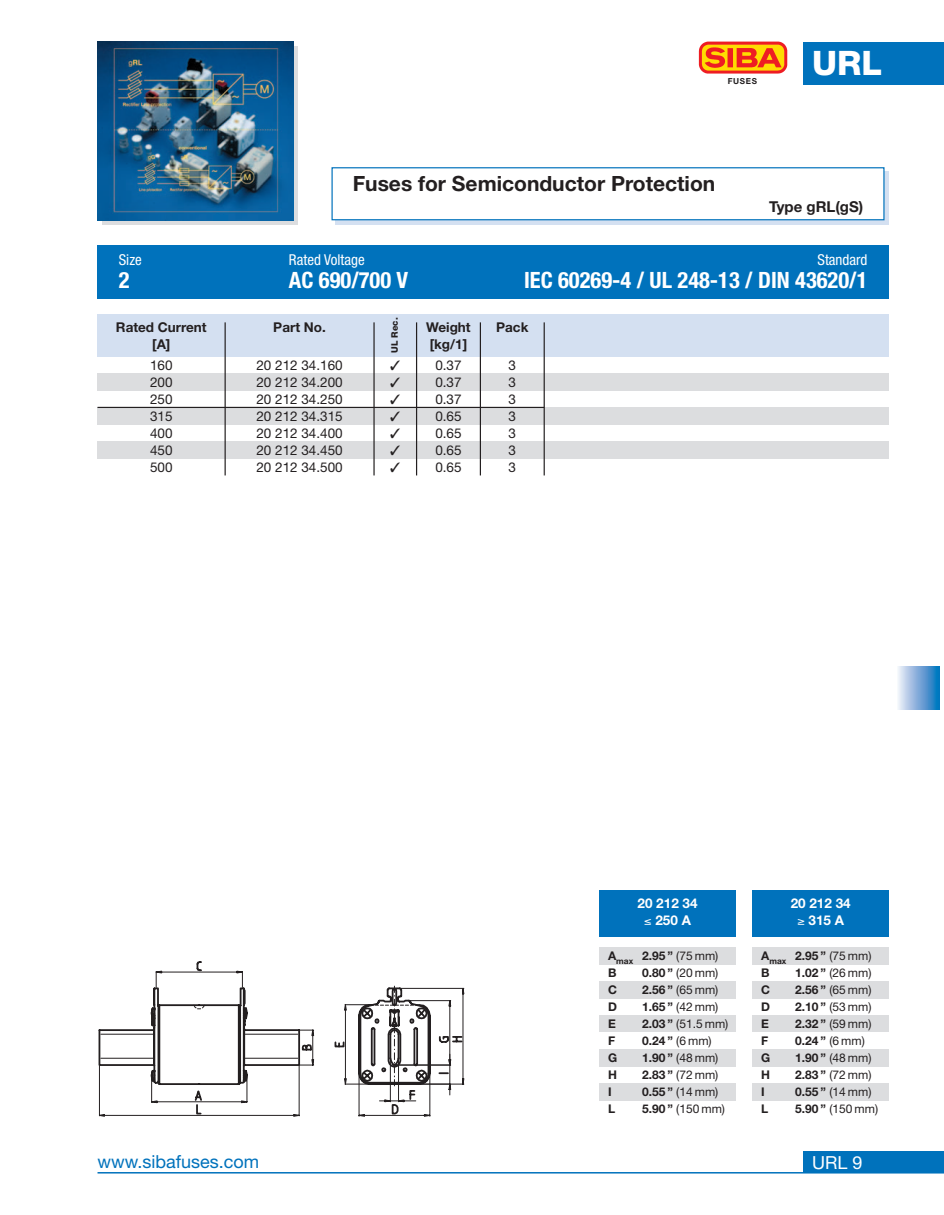
<style>
.page{position:relative;width:944px;height:1215px;background:#fff}
.page>*{position:absolute;margin:0;border:0;box-sizing:border-box;transform-origin:0 0}
.t1{font:800 33.75px "Helvetica Neue";color:#fff}
.t2{font:700 condensed 22.5px "Helvetica Neue";color:#fff}
.t3{font:700 21px "Helvetica Neue";color:#231f20}
.t4{font:18px "Helvetica Neue";color:#0072bc}
.t5{font:18px "Helvetica Neue";color:#fff}
.t6{font:condensed 15px "Helvetica Neue";color:#fff}
.t7{font:700 15px "Helvetica Neue";color:#231f20}
.t8{font:13.5px "Helvetica Neue";color:#231f20}
.t9{font:700 13.5px "Helvetica Neue";color:#231f20}
.t10{font:700 13.5px/17px "Helvetica Neue";color:#fff;text-align:center}
.t11{font:12px "Helvetica Neue";color:#231f20}
.t12{font:700 12px/17px "Helvetica Neue";color:#231f20}
.t13{font:800 9px "Helvetica Neue";color:#231f20}
.t14{font:700 8.25px "Helvetica Neue";letter-spacing:.085em;color:#231f20}
.s1{font-weight:400}
.s2{font-weight:700}
</style>
<div class="page">
<div style="left:803px;top:42px;width:141px;height:42px;background:#0072bc"></div>
<div style="left:803px;top:1152px;width:141px;height:21px;background:#0072bc"></div>
<hr style="left:97px;top:1172px;width:847px;height:2px;background:#0072bc">
<img style="left:698px;top:41px;width:90px;height:33px">
<svg style="left:102px;top:46px;width:195px;height:179px;background:#adc1d1"></svg>
<img style="left:97px;top:42px;width:196px;height:178px">
<div style="left:897px;top:667px;width:42px;height:42px;background:linear-gradient(to right,#f9eef8,#0d73be)"></div>
<div style="left:97px;top:314px;width:791px;height:42px;background:#d4e0f1"></div>
<div style="left:97px;top:373px;width:791px;height:17px;background:#dcdddf"></div>
<div style="left:97px;top:407px;width:791px;height:17px;background:#dcdddf"></div>
<div style="left:97px;top:441px;width:791px;height:17px;background:#dcdddf"></div>
<div style="left:97px;top:246px;width:791px;height:53px;background:#0072bc"></div>
<hr style="left:224px;top:322px;width:2px;height:153px;background:#231f20">
<hr style="left:373px;top:322px;width:1px;height:153px;background:#231f20">
<hr style="left:480px;top:322px;width:1px;height:153px;background:#231f20">
<hr style="left:543px;top:322px;width:2px;height:153px;background:#231f20">
<hr style="left:416px;top:322px;width:1px;height:153px;background:#231f20">
<svg style="left:98px;top:961px;width:367px;height:156px"></svg>
<div style="left:752px;top:947px;width:136px;height:17px;background:#dcdddf"></div>
<div style="left:752px;top:981px;width:136px;height:17px;background:#dcdddf"></div>
<div style="left:752px;top:1015px;width:136px;height:17px;background:#dcdddf"></div>
<div style="left:752px;top:1049px;width:136px;height:17px;background:#dcdddf"></div>
<div style="left:752px;top:1083px;width:136px;height:18px;background:#dcdddf"></div>
<div style="left:752px;top:890px;width:136px;height:47px;background:#0072bc"></div>
<div style="left:599px;top:947px;width:136px;height:17px;background:#dcdddf"></div>
<div style="left:599px;top:981px;width:136px;height:17px;background:#dcdddf"></div>
<div style="left:599px;top:1015px;width:136px;height:17px;background:#dcdddf"></div>
<div style="left:599px;top:1049px;width:136px;height:17px;background:#dcdddf"></div>
<div style="left:599px;top:1083px;width:136px;height:18px;background:#dcdddf"></div>
<div style="left:599px;top:890px;width:136px;height:47px;background:#0072bc"></div>
<hr style="left:97px;top:407px;width:447px;height:1px;background:#231f20">
<svg style="left:336px;top:171px;width:552px;height:54px;background:#c4d7ec"></svg>
<div style="left:332px;top:168px;width:551px;height:52px;background:#fff"></div>
<div style="left:331px;top:167px;width:553px;height:53px;border:1px solid #0072bc"></div>
<p class="t14" style="left:727px;top:78px;width:31px">FUSES</p>
<h1 class="t1" style="left:812px;top:51px;width:71px">URL</h1>
<h3 class="t3" style="left:353px;top:176px;width:364px">Fuses for Semiconductor Protection</h3>
<p class="t7" style="left:769px;top:201px;width:96px">Type gRL(gS)</p>
<p class="t6" style="left:119px;top:254px;width:25px">Size</p>
<p class="t6" style="left:289px;top:254px;width:77px">Rated Voltage</p>
<p class="t6" style="left:817px;top:254px;width:51px">Standard</p>
<h2 class="t2" style="left:119px;top:272px;width:12px">2</h2>
<h2 class="t2" style="left:289px;top:272px;width:121px">AC 690/700 V</h2>
<h2 class="t2" style="left:524px;top:272px;width:345px">IEC 60269-4 / UL 248-13 / DIN 43620/1</h2>
<p class="t13" style="left:391px;top:353px;width:37px;rotate:-90deg">UL Rec.</p>
<p class="t9" style="left:116px;top:322px;width:92px">Rated Current</p>
<p class="t9" style="left:273px;top:322px;width:54px">Part No.</p>
<p class="t9" style="left:426px;top:322px;width:46px">Weight</p>
<p class="t9" style="left:496px;top:322px;width:34px">Pack</p>
<p class="t9" style="left:152px;top:339px;width:20px">[A]</p>
<p class="t9" style="left:430px;top:339px;width:39px">[kg/1]</p>
<p class="t8" style="left:150px;top:361px;width:24px">160</p>
<p class="t8" style="left:256px;top:361px;width:88px">20 212 34.160</p>
<p class="t8" style="left:435px;top:361px;width:28px">0.37</p>
<p class="t8" style="left:508px;top:361px;width:9px">3</p>
<p class="t8" style="left:150px;top:378px;width:24px">200</p>
<p class="t8" style="left:256px;top:378px;width:88px">20 212 34.200</p>
<p class="t8" style="left:435px;top:378px;width:28px">0.37</p>
<p class="t8" style="left:508px;top:378px;width:9px">3</p>
<p class="t8" style="left:150px;top:395px;width:24px">250</p>
<p class="t8" style="left:256px;top:395px;width:88px">20 212 34.250</p>
<p class="t8" style="left:435px;top:395px;width:28px">0.37</p>
<p class="t8" style="left:508px;top:395px;width:9px">3</p>
<p class="t8" style="left:150px;top:412px;width:24px">315</p>
<p class="t8" style="left:256px;top:412px;width:88px">20 212 34.315</p>
<p class="t8" style="left:435px;top:412px;width:28px">0.65</p>
<p class="t8" style="left:508px;top:412px;width:9px">3</p>
<p class="t8" style="left:150px;top:429px;width:24px">400</p>
<p class="t8" style="left:256px;top:429px;width:88px">20 212 34.400</p>
<p class="t8" style="left:435px;top:429px;width:28px">0.65</p>
<p class="t8" style="left:508px;top:429px;width:9px">3</p>
<p class="t8" style="left:150px;top:446px;width:24px">450</p>
<p class="t8" style="left:256px;top:446px;width:88px">20 212 34.450</p>
<p class="t8" style="left:435px;top:446px;width:28px">0.65</p>
<p class="t8" style="left:508px;top:446px;width:9px">3</p>
<p class="t8" style="left:150px;top:463px;width:24px">500</p>
<p class="t8" style="left:256px;top:463px;width:88px">20 212 34.500</p>
<p class="t8" style="left:435px;top:463px;width:28px">0.65</p>
<p class="t8" style="left:508px;top:463px;width:9px">3</p>
<h3 class="t4" style="left:97px;top:1155px;width:163px">www.sibafuses.com</h3>
<p class="t10" style="left:637px;top:896px;width:62px">20 212 34 ≤ 250 A</p>
<p class="t10" style="left:790px;top:896px;width:62px">20 212 34 ≥ 315 A</p>
<p class="t12" style="left:608px;top:949px;width:112px">A<sub>max</sub> 2.95 ” <span class="s1">(75 mm)<br></span>B</p>
<p class="t11" style="left:642px;top:969px;width:78px"><span class="s2">0.80 ”</span> (20 mm)</p>
<p class="t12" style="left:761px;top:949px;width:112px">A<sub>max</sub> 2.95 ” <span class="s1">(75 mm)<br></span>B</p>
<p class="t11" style="left:795px;top:969px;width:78px"><span class="s2">1.02 ”</span> (26 mm)</p>
<p class="t12" style="left:608px;top:983px;width:10px">C</p>
<p class="t11" style="left:642px;top:986px;width:78px"><span class="s2">2.56 ”</span> (65 mm)</p>
<p class="t12" style="left:608px;top:1000px;width:10px">D</p>
<p class="t11" style="left:642px;top:1003px;width:78px"><span class="s2">1.65 ”</span> (42 mm)</p>
<p class="t12" style="left:608px;top:1017px;width:9px">E</p>
<p class="t11" style="left:642px;top:1020px;width:88px"><span class="s2">2.03 ”</span> (51.5 mm)</p>
<p class="t12" style="left:608px;top:1034px;width:9px">F</p>
<p class="t12" style="left:642px;top:1034px;width:71px">0.24 ” <span class="s1">(6 mm)</span></p>
<p class="t12" style="left:608px;top:1051px;width:11px">G</p>
<p class="t11" style="left:642px;top:1054px;width:78px"><span class="s2">1.90 ”</span> (48 mm)</p>
<p class="t12" style="left:608px;top:1068px;width:10px">H</p>
<p class="t11" style="left:642px;top:1071px;width:78px"><span class="s2">2.83 ”</span> (72 mm)</p>
<p class="t12" style="left:608px;top:1085px;width:5px">I</p>
<p class="t11" style="left:642px;top:1088px;width:78px"><span class="s2">0.55 ”</span> (14 mm)</p>
<p class="t12" style="left:608px;top:1102px;width:9px">L</p>
<p class="t11" style="left:642px;top:1105px;width:84px"><span class="s2">5.90 ”</span> (150 mm)</p>
<p class="t12" style="left:761px;top:983px;width:10px">C</p>
<p class="t11" style="left:795px;top:986px;width:78px"><span class="s2">2.56 ”</span> (65 mm)</p>
<p class="t12" style="left:761px;top:1000px;width:10px">D</p>
<p class="t11" style="left:795px;top:1003px;width:78px"><span class="s2">2.10 ”</span> (53 mm)</p>
<p class="t12" style="left:761px;top:1017px;width:9px">E</p>
<p class="t11" style="left:795px;top:1020px;width:78px"><span class="s2">2.32 ”</span> (59 mm)</p>
<p class="t12" style="left:761px;top:1034px;width:9px">F</p>
<p class="t12" style="left:795px;top:1034px;width:71px">0.24 ” <span class="s1">(6 mm)</span></p>
<p class="t12" style="left:761px;top:1051px;width:11px">G</p>
<p class="t11" style="left:795px;top:1054px;width:78px"><span class="s2">1.90 ”</span> (48 mm)</p>
<p class="t12" style="left:761px;top:1068px;width:10px">H</p>
<p class="t11" style="left:795px;top:1071px;width:78px"><span class="s2">2.83 ”</span> (72 mm)</p>
<p class="t12" style="left:761px;top:1085px;width:5px">I</p>
<p class="t11" style="left:795px;top:1088px;width:78px"><span class="s2">0.55 ”</span> (14 mm)</p>
<p class="t12" style="left:761px;top:1102px;width:9px">L</p>
<p class="t11" style="left:795px;top:1105px;width:84px"><span class="s2">5.90 ”</span> (150 mm)</p>
<h3 class="t5" style="left:812px;top:1156px;width:52px">URL 9</h3>
</div>
